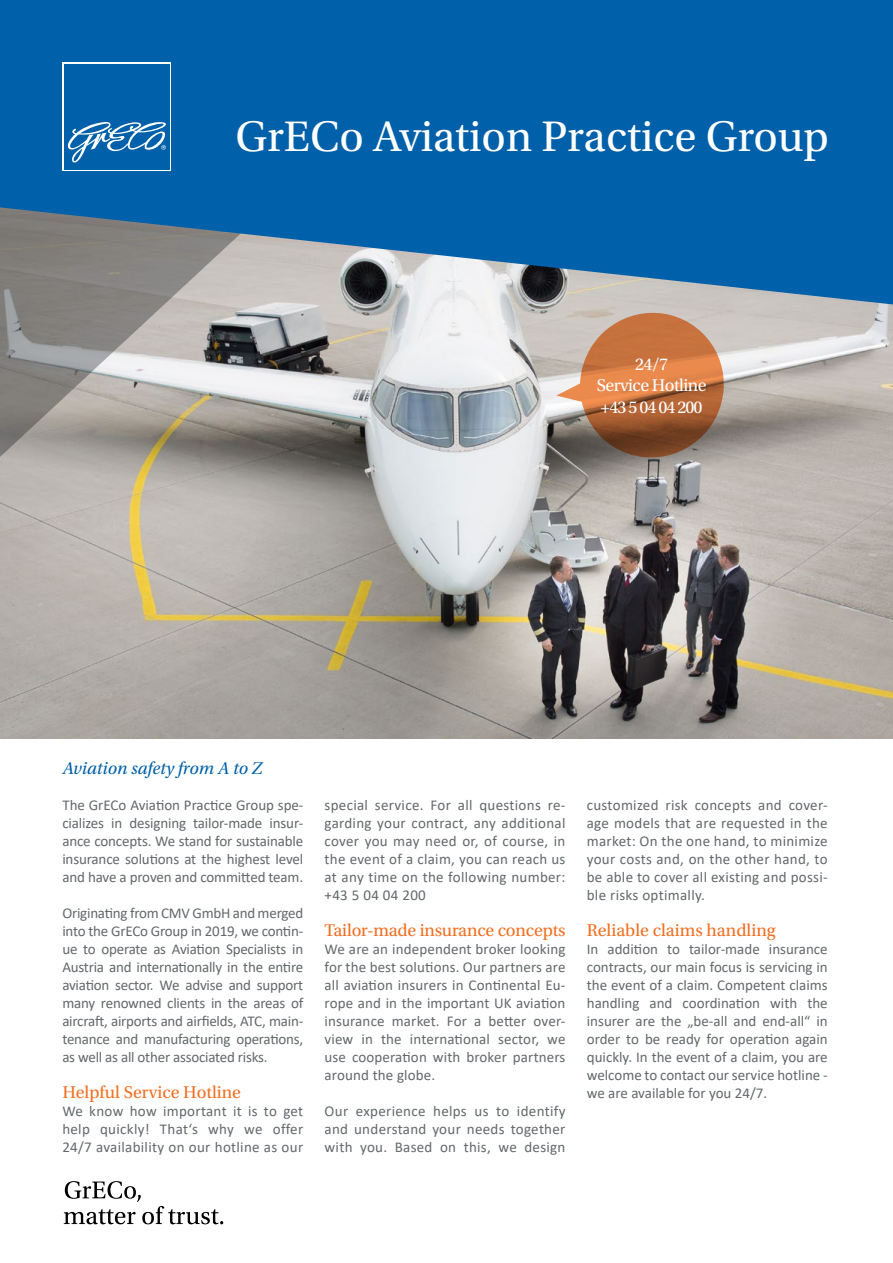
<style>
.page{position:relative;width:893px;height:1263px;background:#fff}
.page>*{position:absolute;margin:0;border:0;box-sizing:border-box;transform-origin:0 0}
.t1{font:45px "Utopia Std";color:#fff}
.t2{font:18px "Utopia Std";color:#f36f21}
.t3{font:18px/21.6px "Utopia Std";letter-spacing:-.03em;color:#fff;text-align:center}
.t4{font:italic 18px "Utopia Std";color:#0060a9}
.t5{font:15px/18px "Calibri";letter-spacing:.01em;color:#63686b;text-align:justify}
</style>
<div class="page">
<img style="left:0;top:304px;width:893px;height:434px">
<svg style="left:0;top:304px;width:556px;height:161px;background:#acabaa"></svg>
<svg style="left:0;top:0;width:893px;height:304px;background:#1b6ba7"></svg>
<svg style="left:64px;top:1181px;width:159px;height:43px"></svg>
<div style="left:63px;top:63px;width:108px;height:108px;background:#fff"></div>
<div style="left:64px;top:64px;width:106px;height:106px;background:#0060a9"></div>
<svg style="left:68px;top:122px;width:98px;height:41px"></svg>
<svg style="left:556px;top:303px;width:178px;height:165px;background:#b48568"></svg>
<h1 class="t1" style="left:235px;top:112px;width:595px">GrECo Aviation Practice Group</h1>
<p class="t3" style="left:597px;top:353px;width:111px">24/7<br>Service Hotline +43 5 04 04 200</p>
<p class="t4" style="left:62px;top:758px;width:202px">Aviation safety from A to Z</p>
<p class="t5" style="left:62px;top:796px;width:242px">The GrECo Aviation Practice Group spe&shy;cializes in designing tailor-made insur&shy;ance concepts. We stand for sustainable insurance solutions at the highest level and have a proven and committed team.</p>
<p class="t5" style="left:62px;top:904px;width:242px">Originating from CMV GmbH and merged into the GrECo Group in 2019, we contin&shy;ue to operate as Aviation Specialists in Austria and internationally in the entire aviation sector. We advise and support many renowned clients in the areas of aircraft, airports and airfields, ATC, main&shy;tenance and manufacturing operations, as well as all other associated risks.</p>
<p class="t2" style="left:62px;top:1082px;width:180px">Helpful Service Hotline</p>
<p class="t5" style="left:62px;top:1102px;width:242px">We know how important it is to get help quickly! That‘s why we offer 24/7 availability on our hotline as our</p>
<p class="t5" style="left:325px;top:796px;width:242px">special service. For all questions re&shy;garding your contract, any additional cover you may need or, of course, in the event of a claim, you can reach us at any time on the following number: +43 5 04 04 200</p>
<p class="t2" style="left:325px;top:920px;width:242px">Tailor-made insurance concepts</p>
<p class="t5" style="left:325px;top:940px;width:242px">We are an independent broker looking for the best solutions. Our partners are all aviation insurers in Continental Eu&shy;rope and in the important UK aviation insurance market. For a better over&shy;view in the international sector, we use cooperation with broker partners around the globe.</p>
<p class="t5" style="left:325px;top:1102px;width:242px">Our experience helps us to identify and understand your needs together with you. Based on this, we design</p>
<p class="t5" style="left:587px;top:796px;width:242px">customized risk concepts and cover&shy;age models that are requested in the market: On the one hand, to minimize your costs and, on the other hand, to be able to cover all existing and possi&shy;ble risks optimally.</p>
<p class="t2" style="left:587px;top:920px;width:190px">Reliable claims handling</p>
<p class="t5" style="left:587px;top:940px;width:242px">In addition to tailor-made insurance contracts, our main focus is servicing in the event of a claim. Competent claims handling and coordination with the insurer are the „be-all and end-all“ in order to be ready for operation again quickly. In the event of a claim, you are welcome to contact our service hotline - we are available for you 24/7.</p>
</div>
